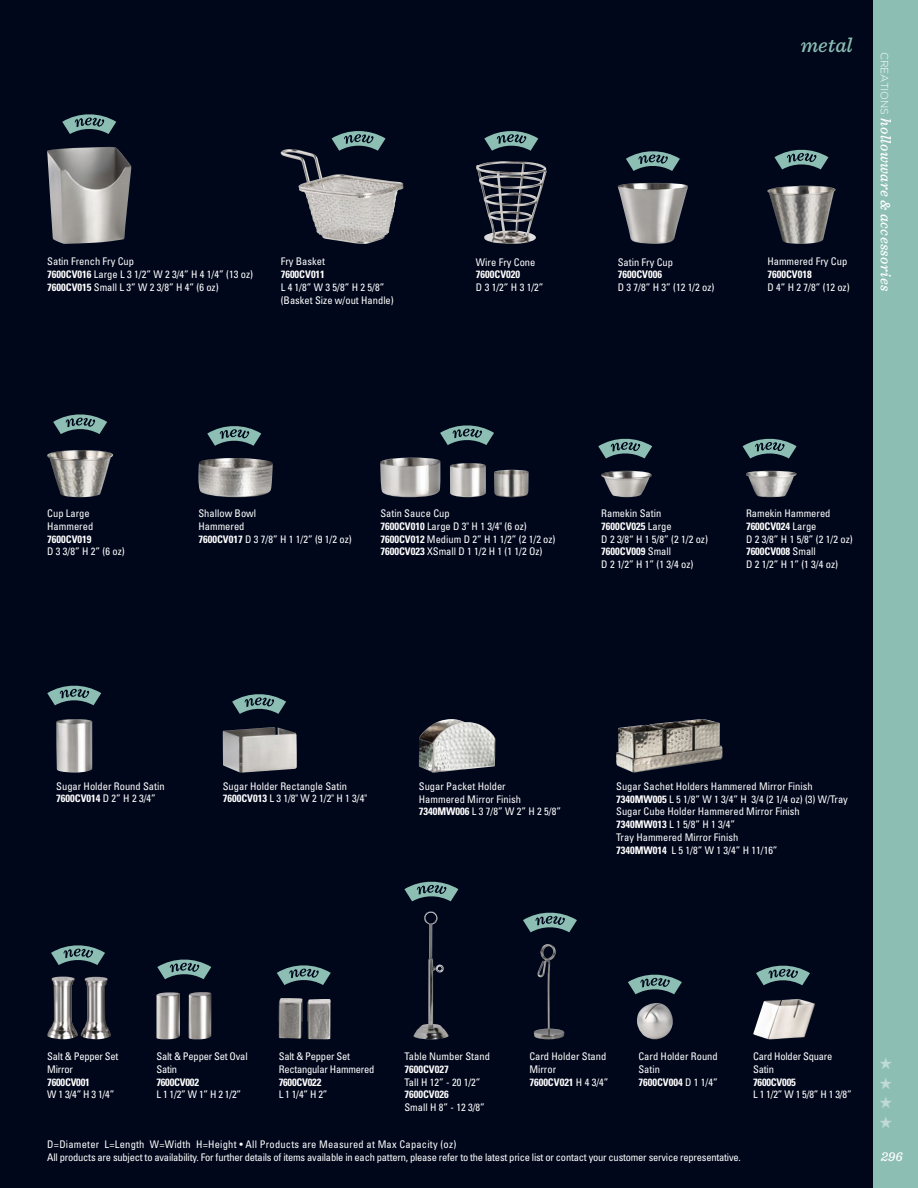
<style>
.page{position:relative;width:918px;height:1188px;background:#00071b}
.page>*{position:absolute;margin:0;border:0;box-sizing:border-box;transform-origin:0 0}
.t1{font:italic 500 21px "Sentinel";letter-spacing:-.005em;color:#8cbeb3}
.t2{font:16.5px/19.5px "Zapf Dingbats ITC";color:#fff;text-align:justify}
.t3{font:italic 500 15px "Sentinel";letter-spacing:.03em;color:#fff}
.t4{font:italic 500 13.5px "Sentinel";color:#fff}
.t5{font:condensed 10.5px/12.8px "Univers LT Std";color:#fff}
.t6{font:condensed 10.5px/12.8px "Univers LT Std";letter-spacing:-.02em;color:#fff}
.t7{font:700 condensed 10.5px "Univers LT Std";color:#fff}
.t8{font:700 condensed 10.5px "Univers LT Std";letter-spacing:-.02em;color:#fff}
.s1{font-weight:700}
.s2{font-family:"Gotham";font-weight:300;font-style:normal;font-size:10.5px}
</style>
<div class="page">
<img style="left:616px;top:719px;width:106px;height:54px">
<img style="left:419px;top:719px;width:76px;height:54px">
<img style="left:47px;top:977px;width:64px;height:63px">
<img style="left:279px;top:998px;width:52px;height:42px">
<img style="left:156px;top:992px;width:55px;height:47px">
<img style="left:753px;top:999px;width:62px;height:40px">
<img style="left:637px;top:1003px;width:36px;height:37px">
<img style="left:618px;top:183px;width:70px;height:61px">
<img style="left:767px;top:186px;width:69px;height:58px">
<img style="left:601px;top:471px;width:51px;height:26px">
<img style="left:223px;top:727px;width:74px;height:46px">
<img style="left:56px;top:719px;width:36px;height:54px">
<img style="left:47px;top:147px;width:84px;height:97px">
<img style="left:198px;top:458px;width:75px;height:39px">
<img style="left:534px;top:944px;width:30px;height:95px">
<img style="left:281px;top:149px;width:123px;height:95px">
<img style="left:450px;top:463px;width:36px;height:34px">
<img style="left:380px;top:458px;width:61px;height:39px">
<img style="left:47px;top:450px;width:66px;height:47px">
<img style="left:476px;top:161px;width:71px;height:83px">
<img style="left:746px;top:471px;width:51px;height:26px">
<img style="left:494px;top:470px;width:35px;height:27px">
<img style="left:413px;top:911px;width:36px;height:128px">
<div style="left:873px;top:0;width:45px;height:1188px;background:#8cbeb3"></div>
<svg style="left:626px;top:151px;width:54px;height:20px"></svg>
<svg style="left:47px;top:685px;width:54px;height:20px"></svg>
<svg style="left:51px;top:945px;width:54px;height:20px"></svg>
<svg style="left:332px;top:131px;width:54px;height:20px"></svg>
<svg style="left:774px;top:149px;width:54px;height:20px"></svg>
<svg style="left:440px;top:425px;width:54px;height:20px"></svg>
<svg style="left:232px;top:694px;width:54px;height:20px"></svg>
<svg style="left:157px;top:959px;width:54px;height:20px"></svg>
<svg style="left:484px;top:131px;width:54px;height:20px"></svg>
<svg style="left:62px;top:114px;width:54px;height:20px"></svg>
<svg style="left:598px;top:438px;width:54px;height:21px"></svg>
<svg style="left:277px;top:965px;width:54px;height:20px"></svg>
<svg style="left:53px;top:414px;width:54px;height:20px"></svg>
<svg style="left:743px;top:438px;width:54px;height:21px"></svg>
<svg style="left:756px;top:965px;width:54px;height:20px"></svg>
<svg style="left:628px;top:974px;width:54px;height:20px"></svg>
<svg style="left:523px;top:912px;width:54px;height:20px"></svg>
<svg style="left:404px;top:881px;width:54px;height:20px"></svg>
<svg style="left:207px;top:426px;width:54px;height:20px"></svg>
<p class="t5" style="left:47px;top:255px;width:207px">Satin French Fry Cup<br><span class="s1">7600CV016</span> Large L 3 1/2” W 2 3/4” H 4 1/4” (13 oz)<br><span class="s1">7600CV015</span> Small L 3” W 2 3/8” H 4” (6 oz)</p>
<p class="t5" style="left:281px;top:255px;width:46px">Fry Basket</p>
<p class="t7" style="left:281px;top:268px;width:46px">7600CV011</p>
<p class="t5" style="left:281px;top:281px;width:115px">L 4 1/8” W 3 5/8” H 2 5/8” (Basket Size w/out Handle)</p>
<p class="t5" style="left:476px;top:255px;width:61px">Wire Fry Cone</p>
<p class="t7" style="left:476px;top:268px;width:46px">7600CV020</p>
<p class="t5" style="left:476px;top:281px;width:69px">D 3 1/2” H 3 1/2”</p>
<p class="t5" style="left:618px;top:255px;width:57px">Satin Fry Cup</p>
<p class="t7" style="left:618px;top:268px;width:46px">7600CV006</p>
<p class="t5" style="left:618px;top:281px;width:98px">D 3 7/8” H 3” (12 1/2 oz)</p>
<h1 class="t1" style="left:801px;top:29px;width:54px">metal</h1>
<p class="t5" style="left:767px;top:255px;width:81px">Hammered Fry Cup</p>
<p class="t7" style="left:767px;top:268px;width:46px">7600CV018</p>
<p class="t5" style="left:767px;top:281px;width:84px">D 4” H 2 7/8” (12 oz)</p>
<h3 class="t3" style="left:897px;top:52px;width:241px;rotate:90deg"><span class="s2">CREATIONS</span> hollowware &amp; accessories</h3>
<p class="t5" style="left:47px;top:507px;width:48px">Cup Large<br>Hammered</p>
<p class="t7" style="left:47px;top:532px;width:46px">7600CV019</p>
<p class="t5" style="left:47px;top:545px;width:79px">D 3 3/8” H 2” (6 oz)</p>
<p class="t5" style="left:198px;top:507px;width:155px">Shallow Bowl<br>Hammered<br><span class="s1">7600CV017</span> D 3 7/8” H 1 1/2” (9 1/2 oz)</p>
<p class="t5" style="left:601px;top:507px;width:108px">Ramekin Satin<br><span class="s1">7600CV025</span> Large<br>D 2 3/8“ H 1 5/8” (2 1/2 oz)<br><span class="s1">7600CV009</span> Small<br>D 2 1/2” H 1” (1 3/4 oz)</p>
<p class="t5" style="left:380px;top:507px;width:177px">Satin Sauce Cup<br><span class="s1">7600CV010</span> Large D 3" H 1 3/4" (6 oz)<br><span class="s1">7600CV012</span> Medium D 2” H 1 1/2” (2 1/2 oz)<br><span class="s1">7600CV023</span> XSmall D 1 1/2 H 1 (1 1/2 Oz)</p>
<p class="t5" style="left:746px;top:507px;width:108px">Ramekin Hammered<br><span class="s1">7600CV024</span> Large<br>D 2 3/8” H 1 5/8” (2 1/2 oz)<br><span class="s1">7600CV008</span> Small<br>D 2 1/2” H 1” (1 3/4 oz)</p>
<p class="t5" style="left:56px;top:779px;width:110px">Sugar Holder Round Satin<br><span class="s1">7600CV014</span> D 2” H 2 3/4”</p>
<p class="t5" style="left:223px;top:779px;width:146px">Sugar Holder Rectangle Satin<br><span class="s1">7600CV013</span> L 3 1/8" W 2 1/2" H 1 3/4"</p>
<p class="t5" style="left:419px;top:780px;width:144px">Sugar Packet Holder<br>Hammered Mirror Finish<br><span class="s1">7340MW006</span> L 3 7/8” W 2” H 2 5/8”</p>
<p class="t5" style="left:616px;top:780px;width:233px">Sugar Sachet Holders Hammered Mirror Finish <span class="s1">7340MW005</span> L 5 1/8” W 1 3/4” H 3/4 (2 1/4 oz) (3) W/Tray Sugar Cube Holder Hammered Mirror Finish <span class="s1">7340MW013</span> L 1 5/8” H 1 3/4”<br>Tray Hammered Mirror Finish<br><span class="s1">7340MW014</span> L 5 1/8” W 1 3/4” H 11/16”</p>
<p class="t6" style="left:47px;top:1050px;width:73px">Salt &amp; Pepper Set<br>Mirror</p>
<p class="t8" style="left:47px;top:1076px;width:44px">7600CV001</p>
<p class="t5" style="left:47px;top:1088px;width:69px">W 1 3/4” H 3 1/4”</p>
<p class="t6" style="left:156px;top:1050px;width:93px">Salt &amp; Pepper Set Oval<br>Satin</p>
<p class="t8" style="left:156px;top:1076px;width:44px">7600CV002</p>
<p class="t5" style="left:156px;top:1088px;width:86px">L 1 1/2” W 1” H 2 1/2”</p>
<p class="t6" style="left:279px;top:1050px;width:97px">Salt &amp; Pepper Set<br>Rectangular Hammered</p>
<p class="t8" style="left:279px;top:1075px;width:44px">7600CV022</p>
<p class="t5" style="left:279px;top:1088px;width:50px">L 1 1/4” H 2”</p>
<p class="t5" style="left:404px;top:1050px;width:87px">Table Number Stand</p>
<p class="t7" style="left:404px;top:1063px;width:46px">7600CV027</p>
<p class="t5" style="left:404px;top:1075px;width:78px">Tall H 12” - 20 1/2”</p>
<p class="t7" style="left:404px;top:1088px;width:46px">7600CV026</p>
<p class="t5" style="left:404px;top:1101px;width:82px">Small H 8” - 12 3/8”</p>
<p class="t5" style="left:529px;top:1050px;width:81px">Card Holder Stand<br>Mirror<br><span class="s1">7600CV021</span> H 4 3/4”</p>
<p class="t5" style="left:638px;top:1050px;width:81px">Card Holder Round<br>Satin<br><span class="s1">7600CV004</span> D 1 1/4”</p>
<p class="t6" style="left:47px;top:1138px;width:695px">D=Diameter L=Length W=Width H=Height • All Products are Measured at Max Capacity (oz)<br>All products are subject to availability. For further details of items available in each pattern, please refer to the latest price list or contact your customer service representative.</p>
<p class="t6" style="left:753px;top:1050px;width:81px">Card Holder Square<br>Satin</p>
<p class="t8" style="left:753px;top:1076px;width:44px">7600CV005</p>
<p class="t5" style="left:753px;top:1088px;width:100px">L 1 1/2” W 1 5/8” H 1 3/8”</p>
<h2 class="t2" style="left:880px;top:1054px;width:15px">★ ★ ★ ★</h2>
<p class="t4" style="left:881px;top:1146px;width:23px">296</p>
</div>
